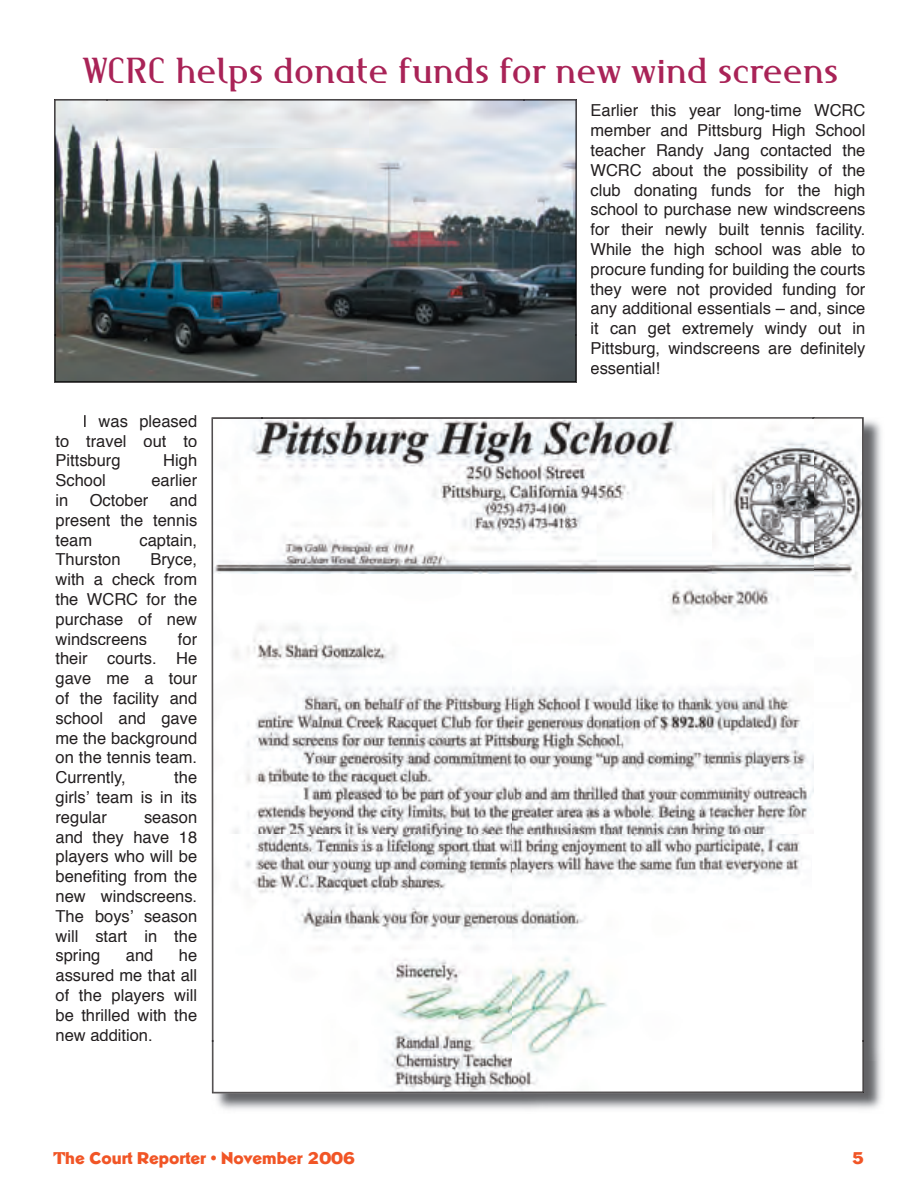
<style>
.page{position:relative;width:918px;height:1188px;background:#fff}
.page>*{position:absolute;margin:0;border:0;box-sizing:border-box;transform-origin:0 0}
.t1{font:500 37.5px "Maverick";color:#a92357}
.t2{font:16.5px/19.8px "Helvetica";color:#231f20;text-align:justify}
.t3{font:700 16.5px "Nonce";color:#f15526}
</style>
<div class="page">
<img style="left:54px;top:99px;width:523px;height:284px">
<img style="left:55px;top:335px;width:521px;height:47px">
<img style="left:55px;top:100px;width:52px;height:235px">
<img style="left:524px;top:100px;width:52px;height:235px">
<img style="left:106px;top:100px;width:419px;height:47px">
<img style="left:212px;top:1061px;width:670px;height:49px">
<img style="left:864px;top:420px;width:18px;height:641px">
<img style="left:263px;top:470px;width:550px;height:570px">
<img style="left:814px;top:417px;width:50px;height:625px">
<img style="left:212px;top:1040px;width:651px;height:53px">
<img style="left:212px;top:418px;width:51px;height:623px">
<img style="left:813px;top:418px;width:50px;height:623px">
<img style="left:262px;top:418px;width:552px;height:52px">
<h1 class="t1" style="left:82px;top:48px;width:758px">WCRC helps donate funds for new wind screens</h1>
<p class="t2" style="left:591px;top:102px;width:277px">Earlier this year long-time WCRC member and Pittsburg High School teacher Randy Jang contacted the WCRC about the possibility of the club donating funds for the high school to purchase new windscreens for their newly built tennis facility.<br>While the high school was able to procure funding for building the courts they were not provided funding for any additional essentials – and, since it can get extremely windy out in Pittsburg, windscreens are definitely essential!</p>
<p class="t2" style="left:56px;top:412px;width:143px;text-indent:27px">I was pleased to travel out to Pittsburg</p>
<p class="t2" style="left:163px;top:452px;width:35px">High</p>
<p class="t2" style="left:56px;top:472px;width:52px">School</p>
<p class="t2" style="left:151px;top:472px;width:47px">earlier</p>
<p class="t2" style="left:56px;top:491px;width:14px">in</p>
<p class="t2" style="left:90px;top:491px;width:60px">October</p>
<p class="t2" style="left:56px;top:491px;width:143px;text-indent:114px">and present the tennis team</p>
<p class="t2" style="left:139px;top:531px;width:59px">captain,</p>
<p class="t2" style="left:56px;top:551px;width:67px">Thurston</p>
<p class="t2" style="left:56px;top:551px;width:143px;text-indent:95px">Bryce, with a check from the WCRC for the purchase of new windscreens</p>
<p class="t2" style="left:56px;top:630px;width:143px;text-indent:122px">for their courts. He gave me a tour of the facility and school and gave me the background on the tennis team.<br>Currently,</p>
<p class="t2" style="left:56px;top:769px;width:143px;text-indent:119px">the girlsʼ team is in its regular</p>
<p class="t2" style="left:56px;top:808px;width:143px;text-indent:89px">season and they have 18 players who will be benefiting from the new windscreens.<br>The boysʼ season will start in the spring</p>
<p class="t2" style="left:56px;top:947px;width:143px;text-indent:123px">he assured me that all of the players will be thrilled with the new addition.</p>
<p class="t2" style="left:126px;top:947px;width:29px">and</p>
<p class="t3" style="left:54px;top:1147px;width:303px">The Court Reporter • November 2006</p>
<p class="t3" style="left:852px;top:1147px;width:13px">5</p>
</div>
